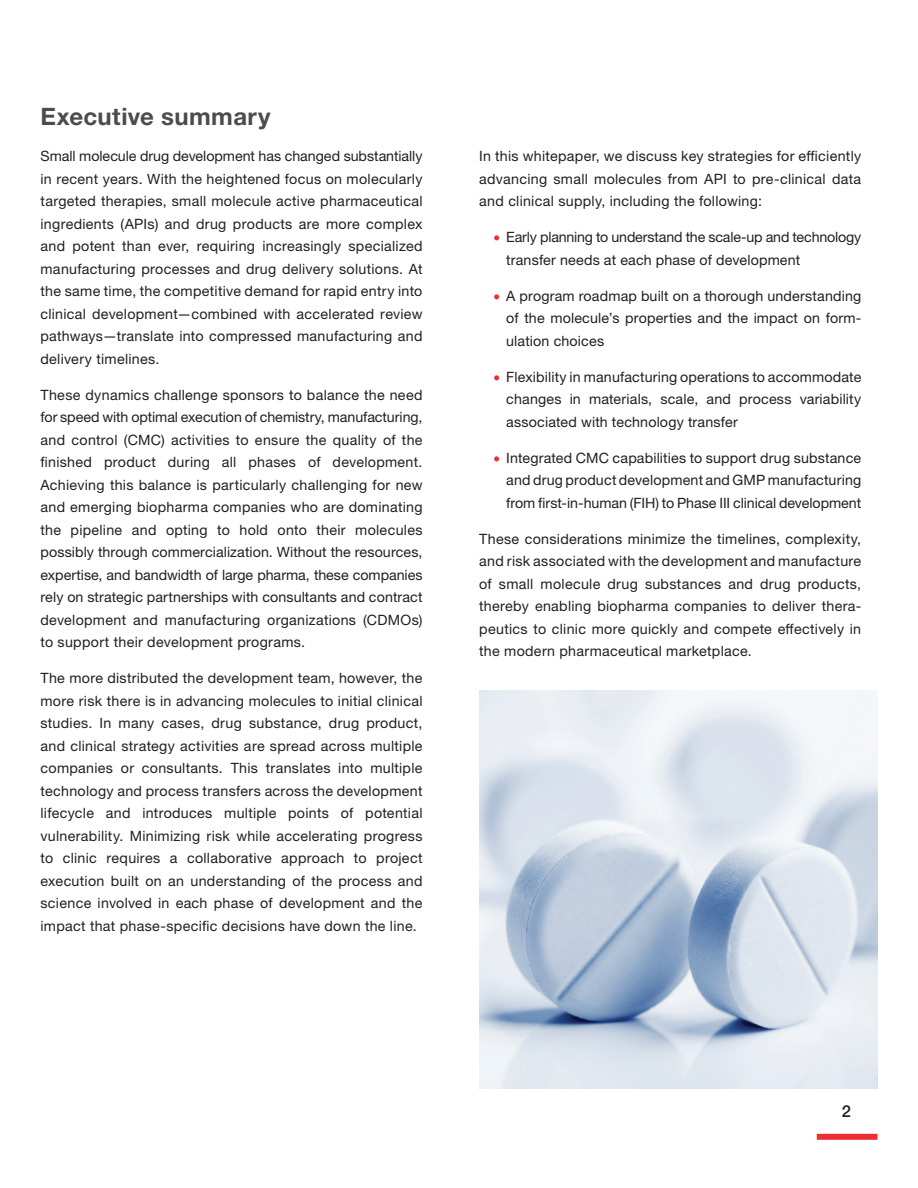
<style>
.page{position:relative;width:918px;height:1188px;background:#fff}
.page>*{position:absolute;margin:0;border:0;box-sizing:border-box;transform-origin:0 0}
.t1{font:700 24px "Helvetica Neue LTW1 G";letter-spacing:.015em;color:#4b4c4d}
.t2{font:500 16.5px "Helvetica Neue LTW1 G";color:#231f20}
.t3{font:14.25px/22.5px "Helvetica Neue LTW1 G";letter-spacing:.015em;color:#231f20;text-align:justify}
.t4{font:14.25px/22.5px "Helvetica Neue LTW1 G";letter-spacing:-.01em;color:#231f20}
.s1{font-family:"Helvetica Neue";color:#ee2d33}
</style>
<div class="page">
<div style="left:817px;top:1134px;width:61px;height:6px;background:#ee2d33"></div>
<img style="left:479px;top:690px;width:399px;height:399px">
<h1 class="t1" style="left:40px;top:102px;width:232px">Executive summary</h1>
<p class="t3" style="left:40px;top:145px;width:384px">Small molecule drug development has changed substantially in recent years. With the heightened focus on molecularly targeted therapies, small molecule active pharmaceutical ingredients (APIs) and drug products are more complex and potent than ever, requiring increasingly specialized manufacturing processes and drug delivery solutions. At the same time, the competitive demand for rapid entry into clinical development—combined with accelerated review pathways—translate into compressed manufacturing and delivery timelines.</p>
<p class="t3" style="left:40px;top:383px;width:384px">These dynamics challenge sponsors to balance the need for speed with optimal execution of chemistry, manufacturing, and control (CMC) activities to ensure the quality of the finished product during all phases of development.<br>Achieving this balance is particularly challenging for new and emerging biopharma companies who are dominating the pipeline and opting to hold onto their molecules possibly through commercialization. Without the resources, expertise, and bandwidth of large pharma, these companies rely on strategic partnerships with consultants and contract development and manufacturing organizations (CDMOs) to support their development programs.</p>
<p class="t3" style="left:40px;top:667px;width:384px">The more distributed the development team, however, the more risk there is in advancing molecules to initial clinical studies. In many cases, drug substance, drug product, and clinical strategy activities are spread across multiple companies or consultants. This translates into multiple technology and process transfers across the development lifecycle and introduces multiple points of potential vulnerability. Minimizing risk while accelerating progress to clinic requires a collaborative approach to project execution built on an understanding of the process and science involved in each phase of development and the impact that phase-specific decisions have down the line.</p>
<p class="t3" style="left:479px;top:145px;width:384px">In this whitepaper, we discuss key strategies for efficiently advancing small molecules from API to pre-clinical data and clinical supply, including the following:</p>
<p class="t4" style="left:506px;top:226px;width:357px;text-indent:-13px"><span class="s1">࡟</span> Early planning to understand the scale-up and technology transfer needs at each phase of development</p>
<p class="t3" style="left:506px;top:284px;width:357px;text-indent:-13px"><span class="s1">࡟</span> A program roadmap built on a thorough understanding of the molecule’s properties and the impact on form&shy;ulation choices</p>
<p class="t3" style="left:506px;top:365px;width:357px;text-indent:-13px"><span class="s1">࡟</span> Flexibility in manufacturing operations to accommodate changes in materials, scale, and process variability associated with technology transfer</p>
<p class="t3" style="left:506px;top:446px;width:357px;text-indent:-13px"><span class="s1">࡟</span> Integrated CMC capabilities to support drug substance and drug product development and GMP manufacturing from first-in-human (FIH) to Phase III clinical development</p>
<p class="t3" style="left:479px;top:527px;width:384px">These considerations minimize the timelines, complexity, and risk associated with the development and manufacture of small molecule drug substances and drug products, thereby enabling biopharma companies to deliver thera&shy;peutics to clinic more quickly and compete effectively in the modern pharmaceutical marketplace.</p>
<p class="t2" style="left:842px;top:1101px;width:11px">2</p>
</div>
